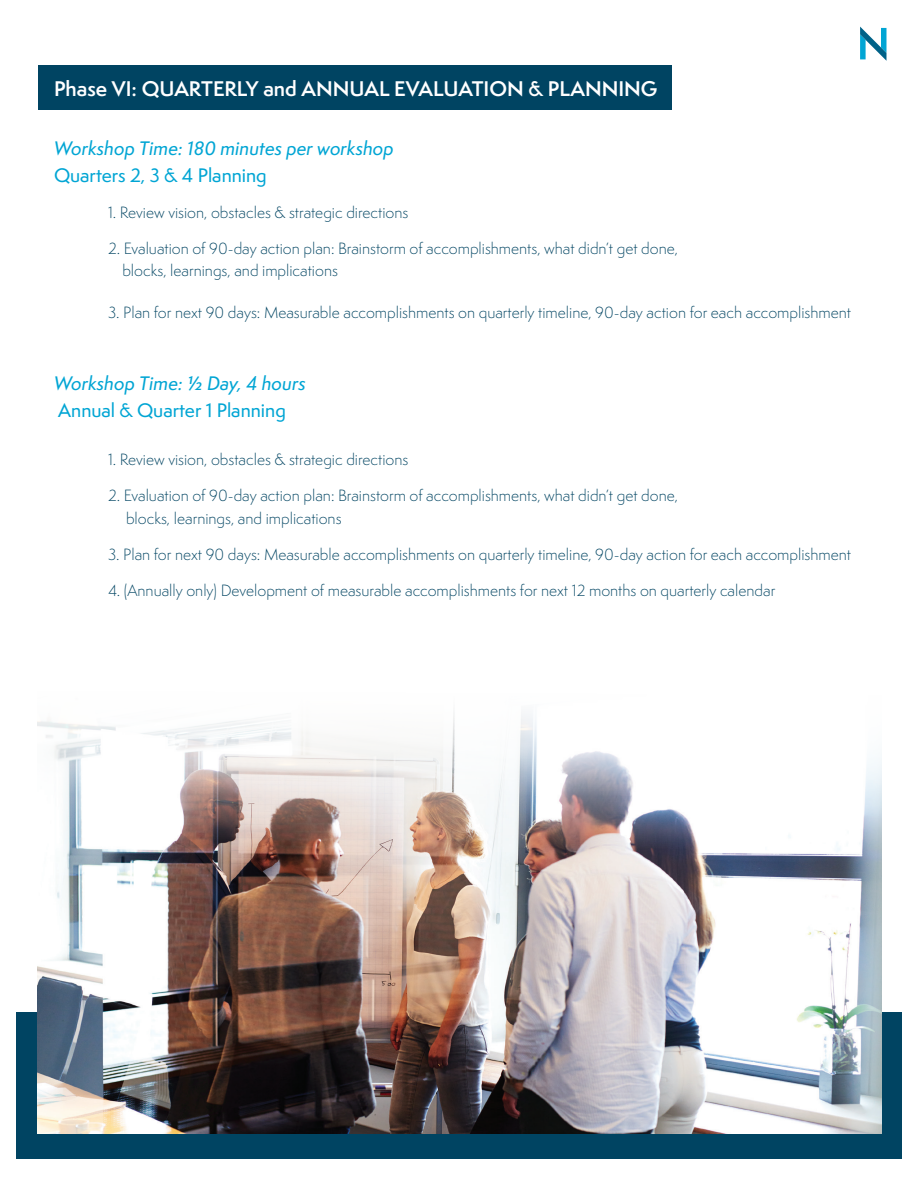
<style>
.page{position:relative;width:918px;height:1188px;background:#fff}
.page>*{position:absolute;margin:0;border:0;box-sizing:border-box;transform-origin:0 0}
.t1{font:600 19.5px "Semplicita Pro";color:#fff}
.t2{font:18px "Semplicita Pro Med It";color:#01a5d4}
.t3{font:500 18px "Semplicita Pro";color:#01a5d4}
.t4{font:300 15px/22.5px "Semplicita Pro";color:#004462}
</style>
<div class="page">
<div style="left:16px;top:1012px;width:886px;height:147px;background:#004462"></div>
<div style="left:38px;top:65px;width:633px;height:45px;background:#004462"></div>
<svg style="left:860px;top:27px;width:26px;height:33px"></svg>
<img style="left:38px;top:713px;width:844px;height:421px">
<h1 class="t1" style="left:54px;top:75px;width:605px">Phase VI: QUARTERLY and ANNUAL EVALUATION &amp; PLANNING</h1>
<p class="t2" style="left:54px;top:135px;width:341px">Workshop Time: 180 minutes per workshop</p>
<p class="t3" style="left:54px;top:162px;width:214px">Quarters 2, 3 &amp; 4 Planning</p>
<p class="t4" style="left:108px;top:201px;width:302px">1. Review vision, obstacles &amp; strategic directions</p>
<p class="t4" style="left:122px;top:237px;width:557px;text-indent:-14px">2. Evaluation of 90-day action plan: Brainstorm of accomplishments, what didn’t get done, blocks, learnings, and implications</p>
<p class="t4" style="left:108px;top:301px;width:745px">3. Plan for next 90 days: Measurable accomplishments on quarterly timeline, 90-day action for each accomplishment</p>
<p class="t2" style="left:54px;top:371px;width:253px">Workshop Time: ½ Day, 4 hours</p>
<p class="t3" style="left:58px;top:398px;width:229px">Annual &amp; Quarter 1 Planning</p>
<p class="t4" style="left:108px;top:448px;width:302px">1. Review vision, obstacles &amp; strategic directions</p>
<p class="t4" style="left:126px;top:484px;width:554px;text-indent:-18px">2. Evaluation of 90-day action plan: Brainstorm of accomplishments, what didn’t get done, blocks, learnings, and implications</p>
<p class="t4" style="left:108px;top:543px;width:745px">3. Plan for next 90 days: Measurable accomplishments on quarterly timeline, 90-day action for each accomplishment</p>
<p class="t4" style="left:108px;top:579px;width:669px">4. (Annually only) Development of measurable accomplishments for next 12 months on quarterly calendar</p>
</div>
